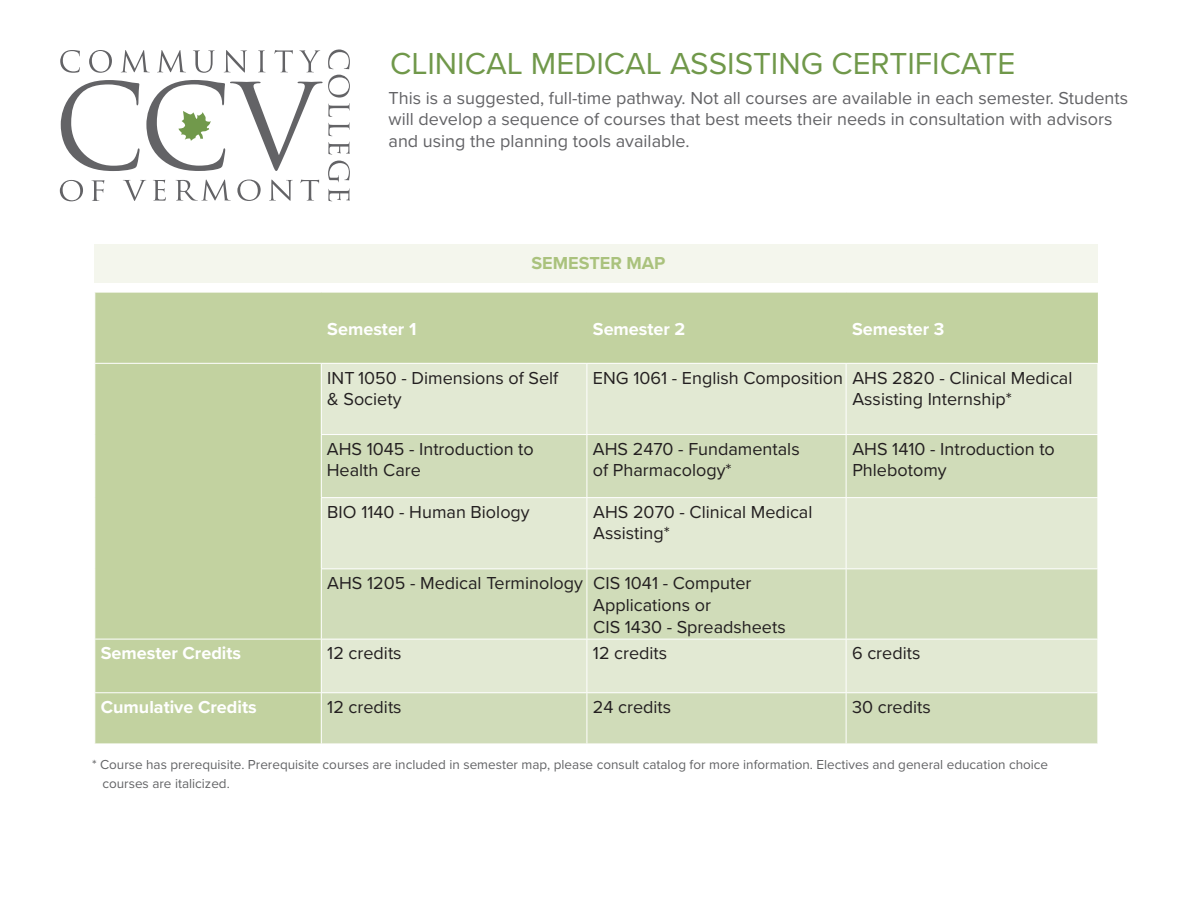
<style>
.page{position:relative;width:1188px;height:918px;background:#fff}
.page>*{position:absolute;margin:0;border:0;box-sizing:border-box;transform-origin:0 0}
.t1{font:31.5px "Proxima Nova";color:#70984a}
.Table_content{font:18px/21.1px "Proxima Nova";color:#231f20}
.paragraph{font:18px/21.6px "Proxima Nova";color:#636366}
.Column_header_p1{font:700 18px "Proxima Nova";color:#fff}
.Semester_Map{font:700 18px "Proxima Nova";color:#aac27d}
.Prerequisite{font:13.5px/19.8px "Proxima Nova";color:#636466}
</style>
<div class="page">
<svg style="left:60px;top:50px;width:290px;height:151px"></svg>
<div style="left:95px;top:293px;width:1003px;height:451px;background:#c2d2a0"></div>
<div style="left:322px;top:364px;width:776px;height:70px;background:#e2e9d3"></div>
<svg style="left:322px;top:435px;width:776px;height:309px;background:#d7e1c3"></svg>
<hr style="left:321px;top:364px;width:1px;height:70px;background:#fff">
<hr style="left:587px;top:364px;width:1px;height:70px;background:#fff">
<hr style="left:846px;top:364px;width:1px;height:70px;background:#fff">
<hr style="left:321px;top:434px;width:266px;height:1px;background:#fff">
<hr style="left:321px;top:435px;width:1px;height:62px;background:#fff">
<hr style="left:587px;top:434px;width:259px;height:1px;background:#fff">
<hr style="left:587px;top:435px;width:1px;height:62px;background:#fff">
<hr style="left:846px;top:434px;width:252px;height:1px;background:#fff">
<hr style="left:846px;top:435px;width:1px;height:62px;background:#fff">
<hr style="left:321px;top:497px;width:266px;height:1px;background:#fff">
<hr style="left:321px;top:498px;width:1px;height:70px;background:#fff">
<hr style="left:587px;top:497px;width:259px;height:1px;background:#fff">
<hr style="left:587px;top:498px;width:1px;height:70px;background:#fff">
<hr style="left:846px;top:497px;width:252px;height:1px;background:#fff">
<hr style="left:846px;top:498px;width:1px;height:70px;background:#fff">
<hr style="left:321px;top:568px;width:266px;height:1px;background:#fff">
<hr style="left:321px;top:569px;width:1px;height:70px;background:#fff">
<hr style="left:587px;top:568px;width:259px;height:1px;background:#fff">
<hr style="left:587px;top:569px;width:1px;height:70px;background:#fff">
<hr style="left:846px;top:568px;width:252px;height:1px;background:#fff">
<hr style="left:846px;top:569px;width:1px;height:70px;background:#fff">
<hr style="left:94px;top:639px;width:227px;height:1px;background:#fff">
<hr style="left:321px;top:639px;width:266px;height:1px;background:#fff">
<hr style="left:321px;top:639px;width:1px;height:53px;background:#fff">
<hr style="left:587px;top:639px;width:259px;height:1px;background:#fff">
<hr style="left:587px;top:639px;width:1px;height:53px;background:#fff">
<hr style="left:846px;top:639px;width:252px;height:1px;background:#fff">
<hr style="left:846px;top:639px;width:1px;height:53px;background:#fff">
<hr style="left:94px;top:692px;width:227px;height:1px;background:#fff">
<hr style="left:321px;top:692px;width:266px;height:1px;background:#fff">
<hr style="left:321px;top:693px;width:1px;height:51px;background:#fff">
<hr style="left:587px;top:692px;width:259px;height:1px;background:#fff">
<hr style="left:587px;top:693px;width:1px;height:51px;background:#fff">
<hr style="left:846px;top:692px;width:252px;height:1px;background:#fff">
<hr style="left:846px;top:693px;width:1px;height:51px;background:#fff">
<hr style="left:94px;top:363px;width:227px;height:1px;background:#fff">
<hr style="left:321px;top:363px;width:266px;height:1px;background:#fff">
<hr style="left:587px;top:363px;width:259px;height:1px;background:#fff">
<hr style="left:846px;top:363px;width:252px;height:1px;background:#fff">
<div style="left:94px;top:245px;width:1004px;height:38px;background:#f4f6ed"></div>
<p class="t1" style="left:390px;top:40px;width:627px">CLINICAL MEDICAL ASSISTING CERTIFICATE</p>
<p class="paragraph" style="left:389px;top:86px;width:741px">This is a suggested, full-time pathway. Not all courses are available in each semester. Students will develop a sequence of courses that best meets their needs in consultation with advisors and using the planning tools available.</p>
<p class="Semester_Map" style="left:532px;top:250px;width:135px">SEMESTER MAP</p>
<p class="Column_header_p1" style="left:327px;top:315px;width:91px">Semester 1</p>
<p class="Column_header_p1" style="left:593px;top:315px;width:94px">Semester 2</p>
<p class="Column_header_p1" style="left:852px;top:315px;width:94px">Semester 3</p>
<p class="Table_content" style="left:327px;top:367px;width:233px">INT 1050 - Dimensions of Self &amp; Society</p>
<p class="Table_content" style="left:593px;top:367px;width:252px">ENG 1061 - English Composition</p>
<p class="Table_content" style="left:852px;top:366px;width:222px">AHS 2820 - Clinical Medical<br>Assisting Internship*</p>
<p class="Table_content" style="left:327px;top:438px;width:209px">AHS 1045 - Introduction to<br>Health Care</p>
<p class="Table_content" style="left:593px;top:438px;width:208px">AHS 2470 - Fundamentals of Pharmacology*</p>
<p class="Table_content" style="left:852px;top:438px;width:204px">AHS 1410 - Introduction to<br>Phlebotomy</p>
<p class="Table_content" style="left:327px;top:501px;width:204px">BIO 1140 - Human Biology</p>
<p class="Table_content" style="left:593px;top:500px;width:221px">AHS 2070 - Clinical Medical<br>Assisting*</p>
<p class="Table_content" style="left:327px;top:572px;width:257px">AHS 1205 - Medical Terminology</p>
<p class="Table_content" style="left:593px;top:572px;width:194px;line-height:21.6px">CIS 1041 - Computer<br>Applications or<br>CIS 1430 - Spreadsheets</p>
<p class="Column_header_p1" style="left:101px;top:640px;width:142px">Semester Credits</p>
<p class="Table_content" style="left:327px;top:642px;width:76px">12 credits</p>
<p class="Table_content" style="left:593px;top:642px;width:76px">12 credits</p>
<p class="Table_content" style="left:852px;top:642px;width:70px">6 credits</p>
<p class="Column_header_p1" style="left:101px;top:694px;width:157px">Cumulative Credits</p>
<p class="Table_content" style="left:327px;top:696px;width:76px">12 credits</p>
<p class="Table_content" style="left:593px;top:696px;width:80px">24 credits</p>
<p class="Table_content" style="left:852px;top:696px;width:80px">30 credits</p>
<p class="Prerequisite" style="left:102px;top:754px;width:947px;text-indent:-10px">* Course has prerequisite. Prerequisite courses are included in semester map, please consult catalog for more information. Electives and general education choice courses are italicized.</p>
</div>
